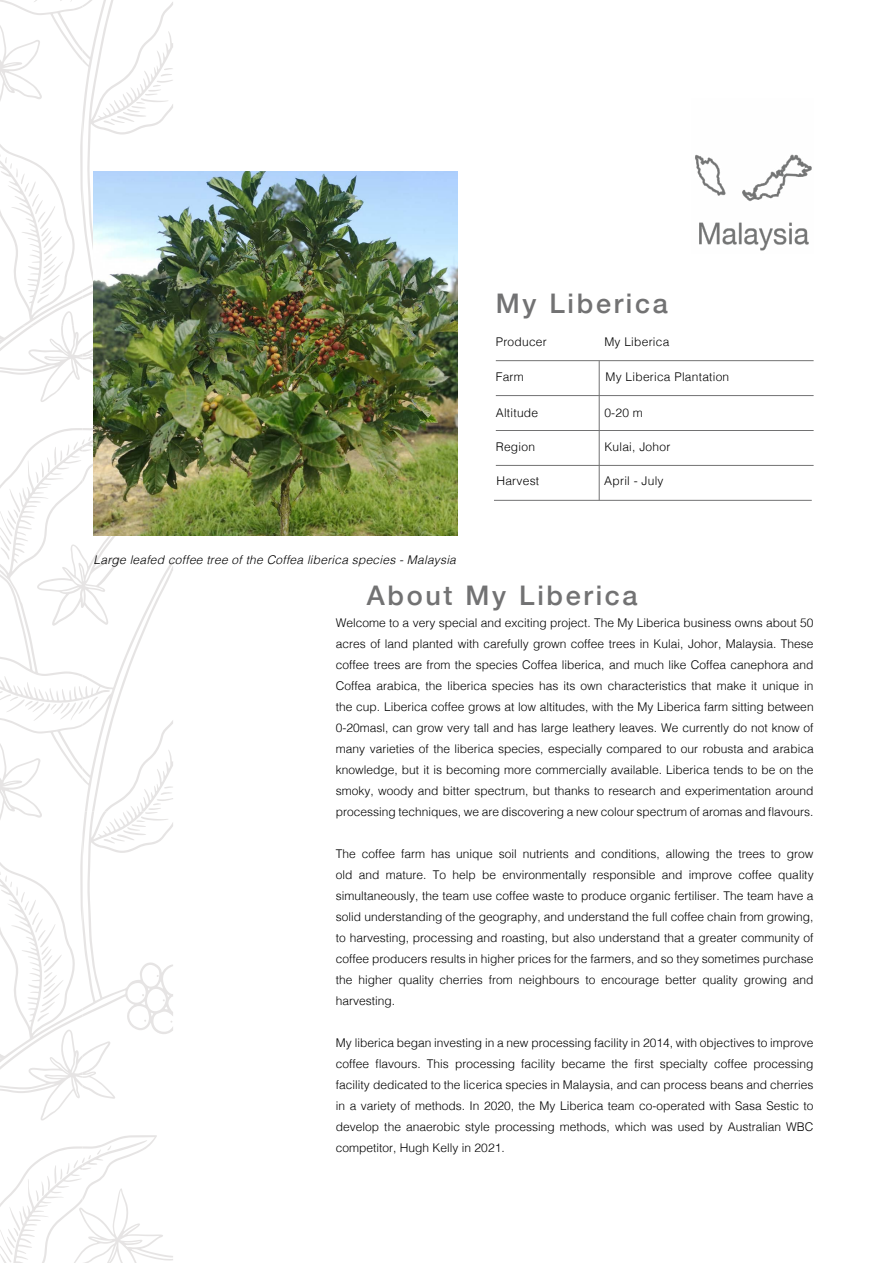
<style>
.page{position:relative;width:893px;height:1263px;background:#fff}
.page>*{position:absolute;margin:0;border:0;box-sizing:border-box;transform-origin:0 0}
.t1{font:500 27px "Helvetica Neue";letter-spacing:.1em;color:#727273}
.t2{font:300 12px/21px "Helvetica";color:#000;text-align:justify}
.t3{font:300 12px "Helvetica";letter-spacing:.02em;color:#000}
.t4{font:italic 300 12px "Helvetica";letter-spacing:.02em;color:#000}
</style>
<div class="page">
<svg style="left:0;top:0;width:173px;height:350px"></svg>
<svg style="left:0;top:350px;width:173px;height:913px"></svg>
<svg style="left:0;top:461px;width:61px;height:758px"></svg>
<svg style="left:0;top:740px;width:42px;height:93px"></svg>
<svg style="left:0;top:22px;width:42px;height:93px"></svg>
<svg style="left:104px;top:68px;width:69px;height:57px"></svg>
<svg style="left:104px;top:786px;width:69px;height:57px"></svg>
<svg style="left:0;top:691px;width:98px;height:30px"></svg>
<svg style="left:0;top:1206px;width:20px;height:57px"></svg>
<svg style="left:36px;top:1145px;width:137px;height:118px"></svg>
<svg style="left:0;top:489px;width:20px;height:71px"></svg>
<svg style="left:36px;top:427px;width:137px;height:199px"></svg>
<svg style="left:33px;top:0;width:17px;height:2px"></svg>
<svg style="left:60px;top:0;width:23px;height:2px"></svg>
<svg style="left:0;top:870px;width:63px;height:151px"></svg>
<svg style="left:0;top:152px;width:63px;height:151px"></svg>
<img style="left:94px;top:171px;width:364px;height:365px">
<hr style="left:496px;top:360px;width:318px;height:1px;background:#727273">
<hr style="left:496px;top:430px;width:318px;height:1px;background:#727273">
<hr style="left:496px;top:395px;width:318px;height:1px;background:#727273">
<hr style="left:496px;top:465px;width:318px;height:1px;background:#727273">
<hr style="left:599px;top:361px;width:1px;height:139px;background:#727273">
<img style="left:695px;top:154px;width:117px;height:97px">
<hr style="left:494px;top:500px;width:318px;height:1px;background:#727273">
<h1 class="t1" style="left:496px;top:281px;width:174px">My Liberica</h1>
<p class="t3" style="left:496px;top:332px;width:53px">Producer</p>
<p class="t3" style="left:604px;top:332px;width:67px">My Liberica</p>
<p class="t2" style="left:496px;top:365px;width:30px">Farm</p>
<p class="t3" style="left:606px;top:366px;width:125px">My Liberica Plantation</p>
<p class="t3" style="left:496px;top:402px;width:44px">Altitude</p>
<p class="t2" style="left:604px;top:401px;width:40px">0-20 m</p>
<p class="t2" style="left:496px;top:436px;width:41px">Region</p>
<p class="t3" style="left:604px;top:437px;width:67px">Kulai, Johor</p>
<p class="t4" style="left:94px;top:549px;width:364px">Large leafed coffee tree of the Coffea liberica species - Malaysia</p>
<p class="t3" style="left:496px;top:470px;width:44px">Harvest</p>
<p class="t3" style="left:604px;top:471px;width:61px">April - July</p>
<h1 class="t1" style="left:367px;top:574px;width:272px">About My Liberica</h1>
<p class="t2" style="left:336px;top:612px;width:479px">Welcome to a very special and exciting project. The My Liberica business owns about 50 acres of land planted with carefully grown coffee trees in Kulai, Johor, Malaysia. These coffee trees are from the species Coffea liberica, and much like Coffea canephora and Coffea arabica, the liberica species has its own characteristics that make it unique in the cup. Liberica coffee grows at low altitudes, with the My Liberica farm sitting between 0-20masl, can grow very tall and has large leathery leaves. We currently do not know of many varieties of the liberica species, especially compared to our robusta and arabica knowledge, but it is becoming more commercially available. Liberica tends to be on the smoky, woody and bitter spectrum, but thanks to research and experimentation around processing techniques, we are discovering a new colour spectrum of aromas and flavours.</p>
<p class="t2" style="left:336px;top:843px;width:479px">The coffee farm has unique soil nutrients and conditions, allowing the trees to grow old and mature. To help be environmentally responsible and improve coffee quality simultaneously, the team use coffee waste to produce organic fertiliser. The team have a solid understanding of the geography, and understand the full coffee chain from growing, to harvesting, processing and roasting, but also understand that a greater community of coffee producers results in higher prices for the farmers, and so they sometimes purchase the higher quality cherries from neighbours to encourage better quality growing and harvesting.</p>
<p class="t2" style="left:336px;top:1032px;width:479px">My liberica began investing in a new processing facility in 2014, with objectives to improve coffee flavours. This processing facility became the first specialty coffee processing facility dedicated to the licerica species in Malaysia, and can process beans and cherries in a variety of methods. In 2020, the My Liberica team co-operated with Sasa Sestic to develop the anaerobic style processing methods, which was used by Australian WBC competitor, Hugh Kelly in 2021.</p>
</div>
